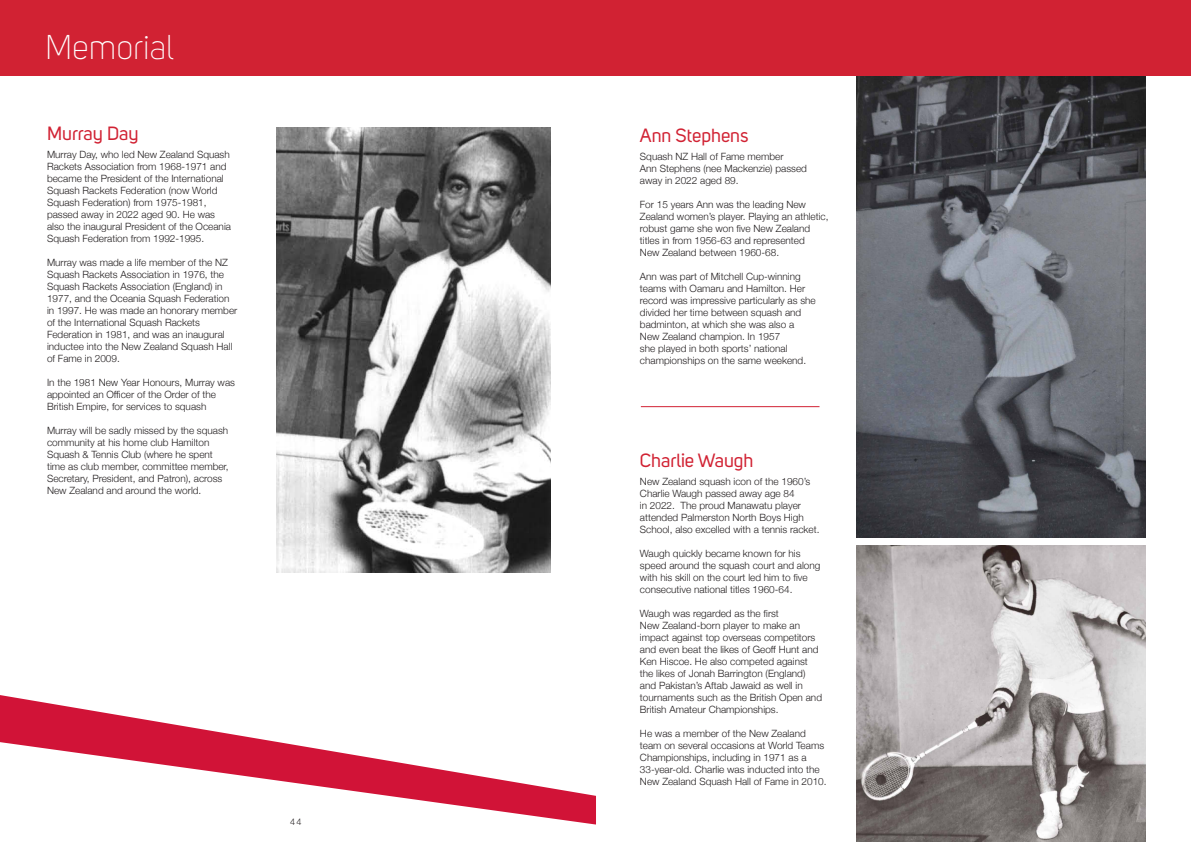
<style>
.page{position:relative;width:1191px;height:842px;background:#fff}
.page>*{position:absolute;margin:0;border:0;box-sizing:border-box;transform-origin:0 0}
.t1{font:300 34px "Uni Sans";color:#fff}
.t2{font:19px "Uni Sans";color:#d12233}
.t3{font:300 10px/12px "Helvetica Neue";color:#231f20}
.t4{font:300 9.1px "Helvetica Neue";color:#231f20}
</style>
<div class="page">
<img style="left:856px;top:75px;width:289px;height:462px">
<div style="left:0;top:0;width:1191px;height:75px;background:#d12233"></div>
<img style="left:276px;top:127px;width:274px;height:446px">
<img style="left:856px;top:546px;width:289px;height:296px">
<svg style="left:0;top:695px;width:596px;height:129px"></svg>
<hr style="left:641px;top:406px;width:178px;height:1px;background:#d12233">
<p class="t1" style="left:45px;top:27px;width:130px">Memorial</p>
<p class="t2" style="left:47px;top:123px;width:93px">Murray Day</p>
<p class="t3" style="left:47px;top:148px;width:185px">Murray Day, who led New Zealand Squash Rackets Association from 1968-1971 and became the President of the International Squash Rackets Federation (now World Squash Federation) from 1975-1981, passed away in 2022 aged 90. He was also the inaugural President of the Oceania Squash Federation from 1992-1995.</p>
<p class="t3" style="left:47px;top:256px;width:192px">Murray was made a life member of the NZ Squash Rackets Association in 1976, the Squash Rackets Association (England) in 1977, and the Oceania Squash Federation in 1997. He was made an honorary member of the International Squash Rackets Federation in 1981, and was an inaugural inductee into the New Zealand Squash Hall of Fame in 2009.</p>
<p class="t3" style="left:47px;top:376px;width:189px">In the 1981 New Year Honours, Murray was appointed an Officer of the Order of the<br>British Empire, for services to squash</p>
<p class="t3" style="left:47px;top:424px;width:183px">Murray will be sadly missed by the squash community at his home club Hamilton Squash &amp; Tennis Club (where he spent time as club member, committee member, Secretary, President, and Patron), across New Zealand and around the world.</p>
<p class="t4" style="left:290px;top:814px;width:13px">44</p>
<p class="t2" style="left:640px;top:124px;width:110px">Ann Stephens</p>
<p class="t3" style="left:640px;top:149px;width:168px">Squash NZ Hall of Fame member<br>Ann Stephens (nee Mackenzie) passed away in 2022 aged 89.</p>
<p class="t3" style="left:640px;top:197px;width:190px">For 15 years Ann was the leading New Zealand women’s player. Playing an athletic, robust game she won five New Zealand titles in from 1956-63 and represented<br>New Zealand between 1960-68.</p>
<p class="t3" style="left:640px;top:269px;width:177px">Ann was part of Mitchell Cup-winning teams with Oamaru and Hamilton. Her record was impressive particularly as she divided her time between squash and badminton, at which she was also a New Zealand champion. In 1957<br>she played in both sports’ national championships on the same weekend.</p>
<p class="t2" style="left:640px;top:450px;width:115px">Charlie Waugh</p>
<p class="t3" style="left:640px;top:475px;width:181px">New Zealand squash icon of the 1960’s Charlie Waugh passed away age 84<br>in 2022. The proud Manawatu player attended Palmerston North Boys High School, also excelled with a tennis racket.</p>
<p class="t3" style="left:640px;top:547px;width:182px">Waugh quickly became known for his speed around the squash court and along with his skill on the court led him to five consecutive national titles 1960-64.</p>
<p class="t3" style="left:640px;top:607px;width:184px">Waugh was regarded as the first<br>New Zealand-born player to make an impact against top overseas competitors and even beat the likes of Geoff Hunt and Ken Hiscoe. He also competed against the likes of Jonah Barrington (England) and Pakistan’s Aftab Jawaid as well in tournaments such as the British Open and British Amateur Championships.</p>
<p class="t3" style="left:640px;top:727px;width:188px">He was a member of the New Zealand team on several occasions at World Teams Championships, including in 1971 as a 33-year-old. Charlie was inducted into the New Zealand Squash Hall of Fame in 2010.</p>
</div>
